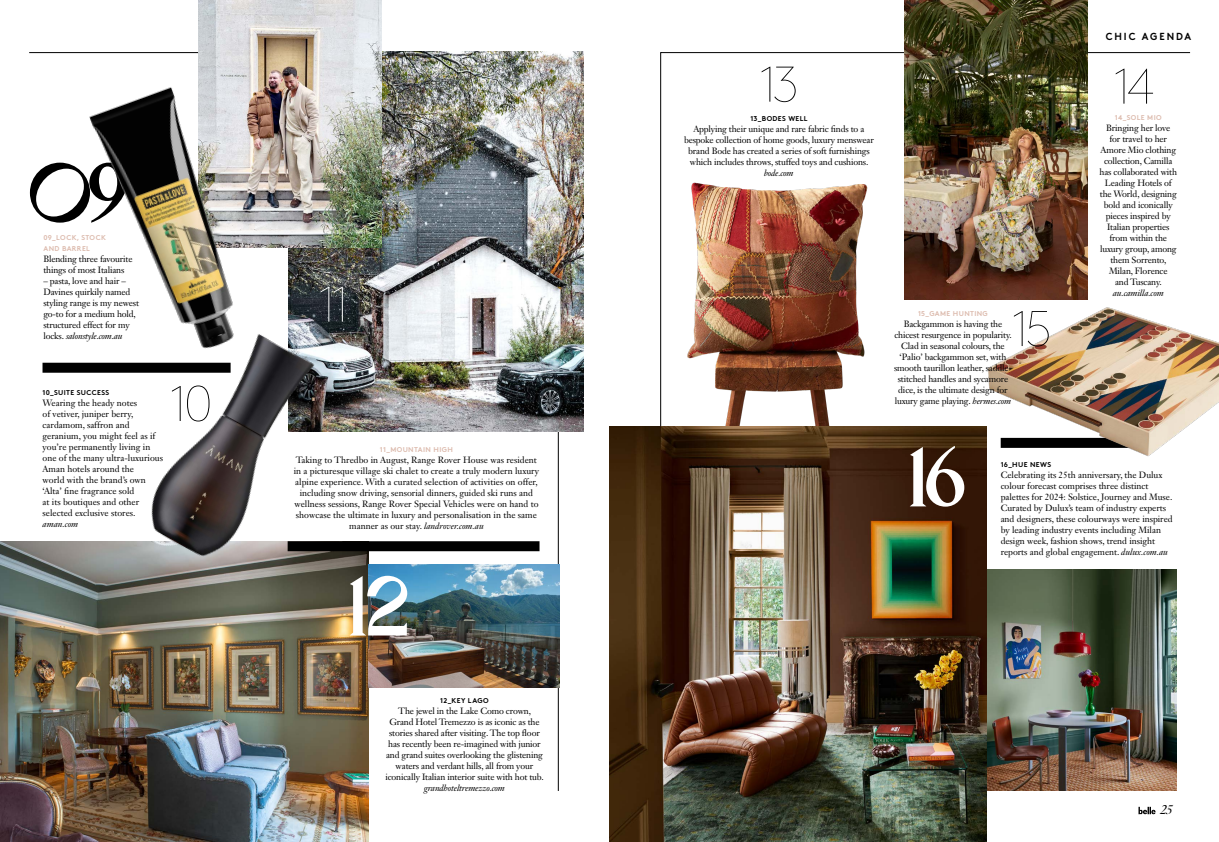
<style>
.page{position:relative;width:1219px;height:842px;background:#fff}
.page>*{position:absolute;margin:0;border:0;box-sizing:border-box;transform-origin:0 0}
.t1{font:85px "Canopee";color:#fff}
.t2{font:85px "Canopee";color:#000}
.t3{font:100 50px "Brown Std";letter-spacing:-.075em;color:#000}
.t4{font:100 50px "Brown Std";color:#fff}
.t5{font:14px "Genath Display Ita";color:#000}
.t6{font:700 10.2px "Brown Std";letter-spacing:.2em;color:#000;scale:.94 1}
.t7{font:9px/11px "Janson Text LT Std";letter-spacing:-.02em;color:#000;text-align:center}
.t8{font:9px/11px "Janson Text LT Std";color:#000}
.t9{font:italic 9px "Janson Text LT Std";letter-spacing:-.02em;color:#000}
.t10{font:700 7px/11px "Brown Std";letter-spacing:.05em;color:#ddbcaf}
.t11{font:700 7px "Brown Std";letter-spacing:.05em;color:#000}
.s1{font-style:italic}
</style>
<div class="page">
<svg style="left:660px;top:52px;width:530px;height:518px"></svg>
<img style="left:987px;top:570px;width:190px;height:221px">
<img style="left:677px;top:176px;width:199px;height:250px">
<img style="left:362px;top:52px;width:221px;height:380px">
<img style="left:199px;top:0;width:183px;height:248px">
<img style="left:0;top:541px;width:368px;height:301px">
<img style="left:368px;top:564px;width:191px;height:123px">
<img style="left:609px;top:426px;width:378px;height:416px">
<img style="left:904px;top:0;width:183px;height:299px">
<img style="left:971px;top:282px;width:248px;height:193px">
<div style="left:288px;top:541px;width:251px;height:10px;background:#000"></div>
<img style="left:29px;top:34px;width:333px;height:215px">
<img style="left:33px;top:249px;width:398px;height:397px">
<img style="left:1139px;top:807px;width:17px;height:7px">
<h1 class="t2" style="left:28px;top:149px;width:102px">09</h1>
<p class="t10" style="left:43px;top:232px;width:64px">09_LOCK, STOCK<br>AND BARREL</p>
<p class="t7" style="left:43px;top:254px;width:91px;text-align:left">Blending three favourite things of most Italians</p>
<p class="t7" style="left:43px;top:276px;width:97px;text-align:left">– pasta, love and hair –<br>Davines quirkily named styling range is my newest go-to for a medium hold, structured effect for my locks. <span class="s1">salonstyle.com.au</span></p>
<p class="t11" style="left:43px;top:388px;width:68px">10_SUITE SUCCESS</p>
<p class="t8" style="left:43px;top:397px;width:122px">Wearing the heady notes<br>of vetiver, juniper berry, cardamom, saffron and geranium, you might feel as if you’re permanently living in one of the many ultra-luxurious<br>Aman hotels around the<br>world with the brand’s own ‘Alta’ fine fragrance sold<br>at its boutiques and other selected exclusive stores.</p>
<p class="t9" style="left:43px;top:518px;width:37px">aman.com</p>
<h2 class="t3" style="left:168px;top:376px;width:46px">10</h2>
<h2 class="t3" style="left:758px;top:57px;width:42px">13</h2>
<p class="t6" style="left:1106px;top:30px;width:92px">CHIC AGENDA</p>
<h2 class="t3" style="left:1112px;top:59px;width:43px">14</h2>
<p class="t10" style="left:1115px;top:112px;width:48px">14_SOLE MIO</p>
<p class="t7" style="left:1099px;top:122px;width:79px">Bringing her love<br>for travel to her<br>Amore Mio clothing collection, Camilla has collaborated with<br>Leading Hotels of the World, designing bold and iconically pieces inspired by<br>Italian properties from within the luxury group, among them Sorrento,<br>Milan, Florence<br>and Tuscany.</p>
<p class="t9" style="left:1113px;top:287px;width:53px">au.camilla.com</p>
<p class="t11" style="left:750px;top:115px;width:59px">13_BODES WELL</p>
<p class="t7" style="left:684px;top:124px;width:191px">Applying their unique and rare fabric finds to a bespoke collection of home goods, luxury menswear brand Bode has created a series of soft furnishings which includes throws, stuffed toys and cushions.</p>
<p class="t9" style="left:764px;top:168px;width:31px">bode.com</p>
<h2 class="t4" style="left:317px;top:277px;width:33px">11</h2>
<h2 class="t3" style="left:1010px;top:301px;width:43px">15</h2>
<p class="t10" style="left:918px;top:308px;width:71px">15_GAME HUNTING</p>
<p class="t7" style="left:894px;top:318px;width:119px">Backgammon is having the chicest resurgence in popularity.<br>Clad in seasonal colours, the ‘Palio’ backgammon set, with smooth taurillon leather, saddle&shy;stitched handles and sycamore dice, is the ultimate design for luxury game playing. <span class="s1">hermes.com</span></p>
<h1 class="t1" style="left:902px;top:433px;width:66px">16</h1>
<p class="t10" style="left:380px;top:444px;width:74px">11_MOUNTAIN HIGH</p>
<p class="t8" style="left:294px;top:454px;width:247px;text-align:center">Taking to Thredbo in August, Range Rover House was resident in a picturesque village ski chalet to create a truly modern luxury alpine experience. With a curated selection of activities on offer, including snow driving, sensorial dinners, guided ski runs and wellness sessions, Range Rover Special Vehicles were on hand to showcase the ultimate in luxury and personalisation in the same manner as our stay. <span class="s1">landrover.com.au</span></p>
<p class="t11" style="left:1001px;top:460px;width:52px">16_HUE NEWS</p>
<p class="t7" style="left:1001px;top:469px;width:174px;text-align:left">Celebrating its 25th anniversary, the Dulux colour forecast comprises three distinct palettes for 2024: Solstice, Journey and Muse.<br>Curated by Dulux’s team of industry experts and designers, these colourways were inspired by leading industry events including Milan design week, fashion shows, trend insight reports and global engagement. <span class="s1">dulux.com.au</span></p>
<h1 class="t1" style="left:342px;top:562px;width:69px">12</h1>
<p class="t11" style="left:440px;top:696px;width:50px">12_KEY LAGO</p>
<p class="t7" style="left:385px;top:705px;width:160px">The jewel in the Lake Como crown, Grand Hotel Tremezzo is as iconic as the stories shared after visiting. The top floor has recently been re-imagined with junior and grand suites overlooking the glistening waters and verdant hills, all from your iconically Italian interior suite with hot tub.</p>
<p class="t9" style="left:424px;top:782px;width:83px">grandhoteltremezzo.com</p>
<h3 class="t5" style="left:1160px;top:800px;width:14px">25</h3>
</div>
